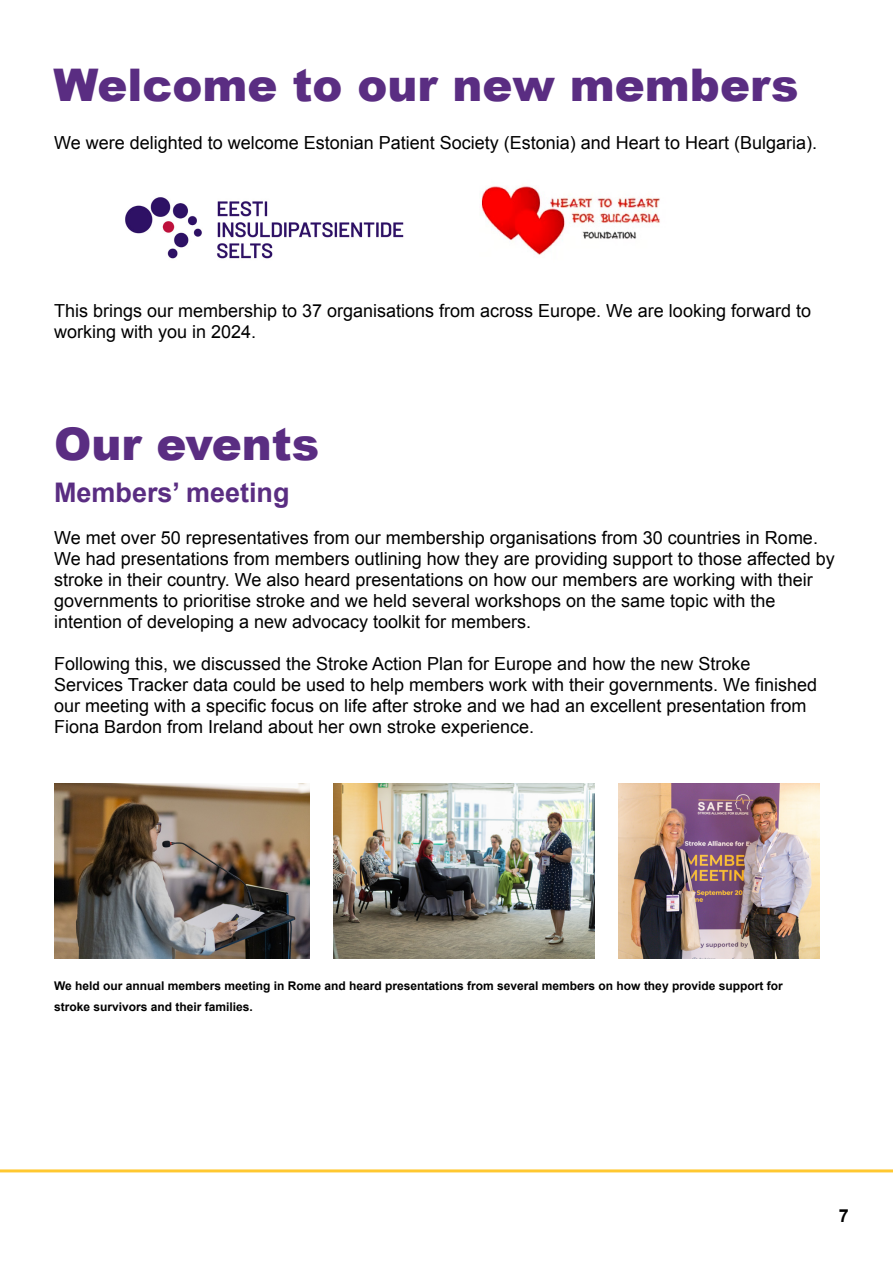
<style>
.page{position:relative;width:893px;height:1263px;background:#fff}
.page>*{position:absolute;margin:0;border:0;box-sizing:border-box;transform-origin:0 0}
.t1{font:900 45px "Arial";color:#5a2d82}
.t2{font:700 27px "Arial";color:#5a2d82}
.t3{font:18px/21px "Arial";color:#000}
.t4{font:700 18px "Arial";color:#000}
.t5{font:700 12px/21px "Arial";color:#000}
</style>
<div class="page">
<hr style="left:0;top:1169px;width:893px;height:3px;background:#ffc831">
<img style="left:481px;top:185px;width:179px;height:70px">
<img style="left:125px;top:197px;width:279px;height:62px">
<img style="left:54px;top:784px;width:256px;height:174px">
<img style="left:333px;top:784px;width:262px;height:174px">
<img style="left:618px;top:784px;width:201px;height:174px">
<h1 class="t1" style="left:54px;top:52px;width:747px">Welcome to our new members</h1>
<p class="t3" style="left:54px;top:133px;width:764px">We were delighted to welcome Estonian Patient Society (Estonia) and Heart to Heart (Bulgaria).</p>
<p class="t3" style="left:54px;top:301px;width:758px">This brings our membership to 37 organisations from across Europe. We are looking forward to working with you in 2024.</p>
<h1 class="t1" style="left:54px;top:411px;width:267px">Our events</h1>
<h2 class="t2" style="left:54px;top:474px;width:237px">Members’ meeting</h2>
<p class="t3" style="left:54px;top:527px;width:782px">We met over 50 representatives from our membership organisations from 30 countries in Rome.<br>We had presentations from members outlining how they are providing support to those affected by stroke in their country. We also heard presentations on how our members are working with their governments to prioritise stroke and we held several workshops on the same topic with the intention of developing a new advocacy toolkit for members.</p>
<p class="t3" style="left:54px;top:653px;width:765px">Following this, we discussed the Stroke Action Plan for Europe and how the new Stroke Services Tracker data could be used to help members work with their governments. We finished our meeting with a specific focus on life after stroke and we had an excellent presentation from Fiona Bardon from Ireland about her own stroke experience.</p>
<p class="t5" style="left:54px;top:976px;width:730px">We held our annual members meeting in Rome and heard presentations from several members on how they provide support for stroke survivors and their families.</p>
<p class="t4" style="left:839px;top:1204px;width:12px">7</p>
</div>
